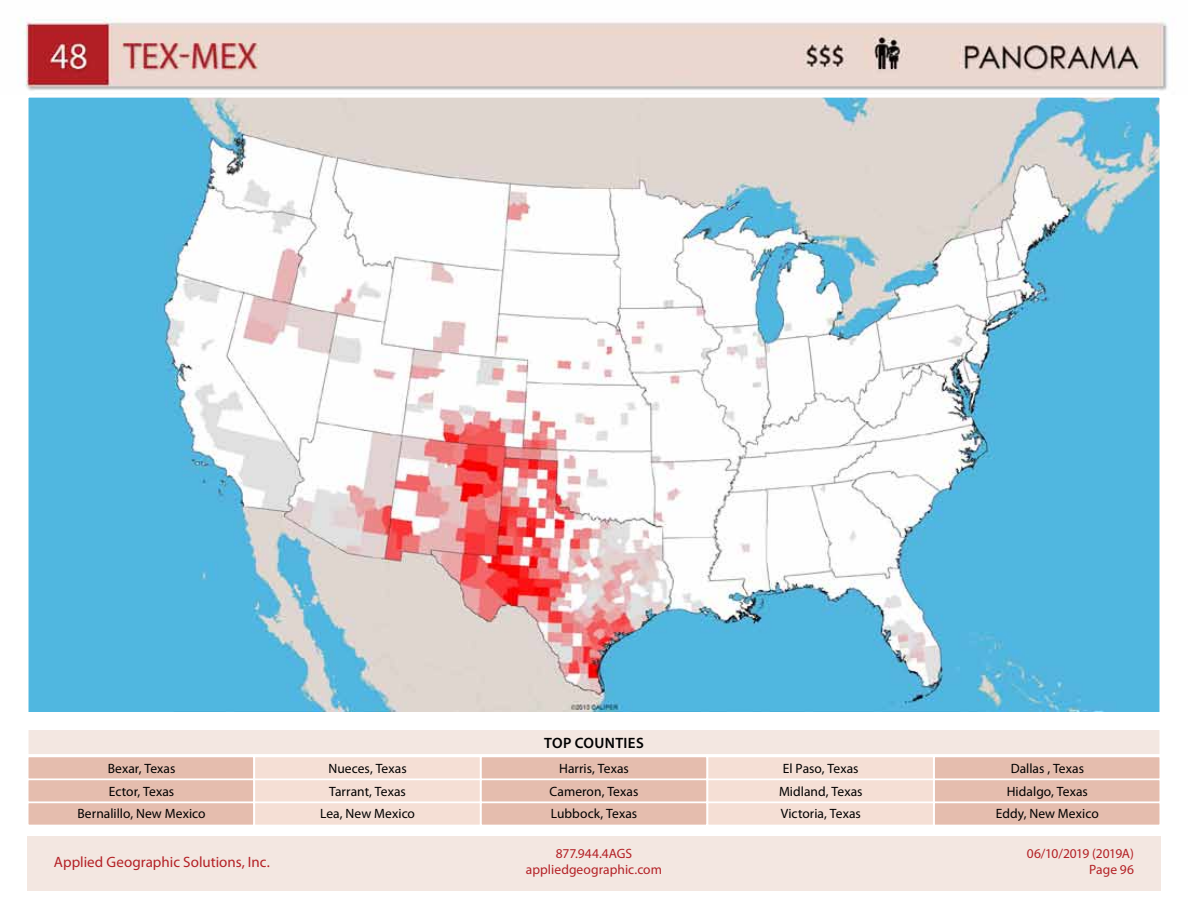
<style>
.page{position:relative;width:1188px;height:918px;background:#fff}
.page>*{position:absolute;margin:0;border:0;box-sizing:border-box;transform-origin:0 0}
.t1{font:15px "Myriad Pro";color:#b42025}
.t2{font:600 15px "Myriad Pro";letter-spacing:.025em;color:#000}
.t3{font:13.5px/22.5px "Myriad Pro";letter-spacing:.005em;color:#000;text-align:center}
.t4{font:13.5px/16.2px "Myriad Pro";color:#b42025;text-align:center}
</style>
<div class="page">
<div style="left:27px;top:729px;width:1134px;height:27px;background:#f3e7e1;border:2px solid #fff"></div>
<div style="left:27px;top:756px;width:228px;height:24px;background:#e5bdae;border:2px solid #fff"></div>
<div style="left:480px;top:756px;width:228px;height:24px;background:#e5bdae;border:2px solid #fff"></div>
<div style="left:933px;top:756px;width:228px;height:24px;background:#e5bdae;border:2px solid #fff"></div>
<div style="left:254px;top:756px;width:227px;height:24px;background:#f5dfd5;border:2px solid #fff"></div>
<div style="left:707px;top:756px;width:227px;height:24px;background:#f5dfd5;border:2px solid #fff"></div>
<div style="left:27px;top:779px;width:228px;height:24px;background:#e5bdae;border:2px solid #fff"></div>
<div style="left:480px;top:779px;width:228px;height:24px;background:#e5bdae;border:2px solid #fff"></div>
<div style="left:933px;top:779px;width:228px;height:24px;background:#e5bdae;border:2px solid #fff"></div>
<div style="left:254px;top:779px;width:227px;height:24px;background:#f5dfd5;border:2px solid #fff"></div>
<div style="left:707px;top:779px;width:227px;height:24px;background:#f5dfd5;border:2px solid #fff"></div>
<div style="left:27px;top:802px;width:228px;height:24px;background:#e5bdae;border:2px solid #fff"></div>
<div style="left:480px;top:802px;width:228px;height:24px;background:#e5bdae;border:2px solid #fff"></div>
<div style="left:933px;top:802px;width:228px;height:24px;background:#e5bdae;border:2px solid #fff"></div>
<div style="left:254px;top:802px;width:227px;height:24px;background:#f5dfd5;border:2px solid #fff"></div>
<div style="left:707px;top:802px;width:227px;height:24px;background:#f5dfd5;border:2px solid #fff"></div>
<img style="left:23px;top:17px;width:1145px;height:74px">
<div style="left:27px;top:837px;width:1134px;height:54px;background:#f3e7e1"></div>
<img style="left:30px;top:99px;width:1128px;height:613px">
<p class="t2" style="left:544px;top:733px;width:101px">TOP COUNTIES</p>
<p class="t3" style="left:78px;top:757px;width:130px">Bexar, Texas<br>Ector, Texas<br>Bernalillo, New Mexico</p>
<p class="t3" style="left:320px;top:757px;width:96px">Nueces, Texas<br>Tarrant, Texas<br>Lea, New Mexico</p>
<p class="t3" style="left:550px;top:757px;width:90px">Harris, Texas<br>Cameron, Texas<br>Lubbock, Texas</p>
<p class="t3" style="left:779px;top:757px;width:85px;text-align:left">El Paso, Texas<br>Midland, Texas<br>Victoria, Texas</p>
<p class="t3" style="left:996px;top:757px;width:104px">Dallas , Texas<br>Hidalgo, Texas<br>Eddy, New Mexico</p>
<p class="t1" style="left:54px;top:852px;width:217px">Applied Geographic Solutions, Inc.</p>
<p class="t4" style="left:526px;top:845px;width:138px">877.944.4AGS appliedgeographic.com</p>
<p class="t4" style="left:1027px;top:845px;width:109px;text-align:right">06/10/2019 (2019A)<br>Page 96</p>
</div>
